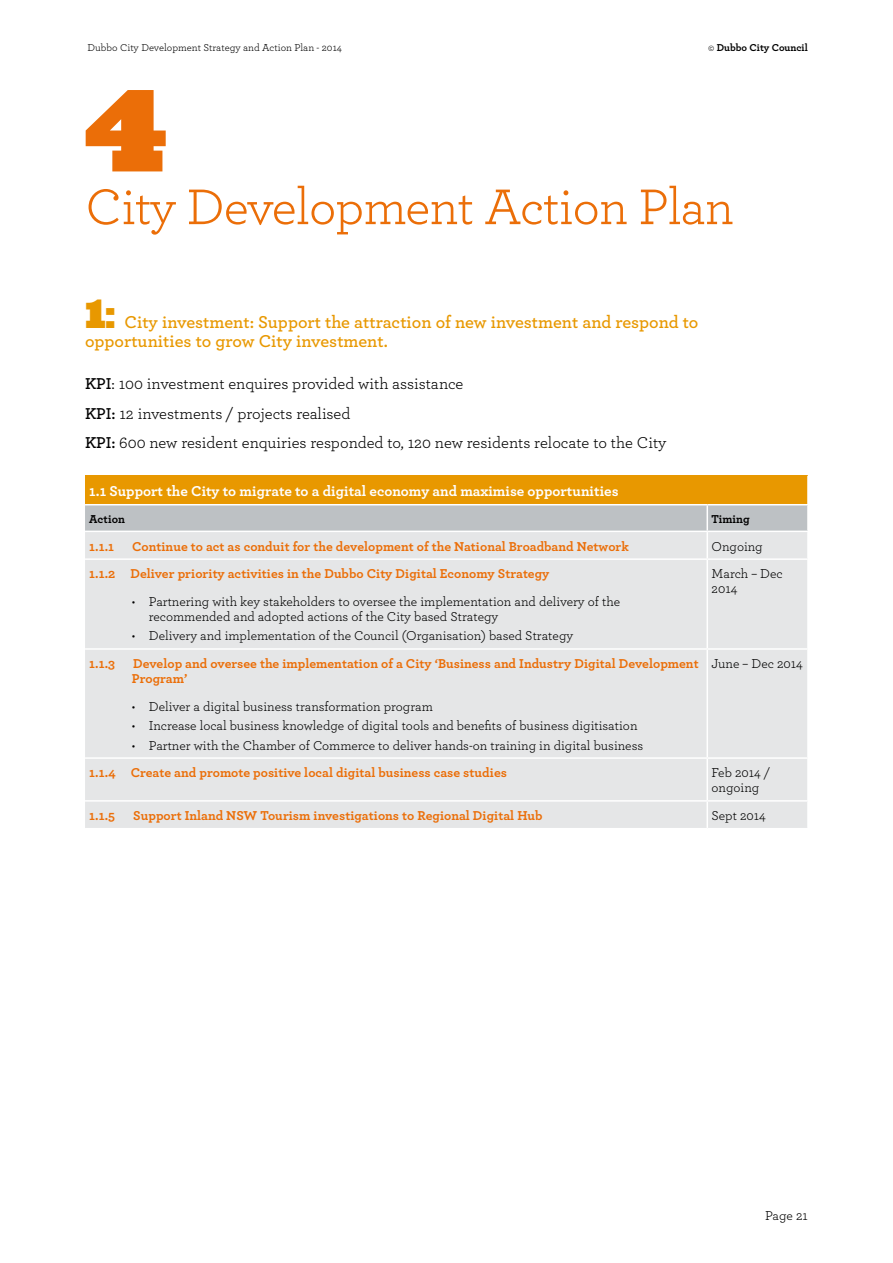
<style>
.page{position:relative;width:893px;height:1263px;background:#fff}
.page>*{position:absolute;margin:0;border:0;box-sizing:border-box;transform-origin:0 0}
.t1{font:900 108px "Ziggurat";color:#eb6e08}
.t2{font:52.5px "Archer";letter-spacing:-.02em;color:#eb6e08}
.t3{font:600 18px/19.5px "Archer";color:#e89800}
.t4{font:16.5px/29.5px "Archer";color:#000}
.t5{font:700 15px "Archer";color:#fff}
.t6{font:13.5px/15px "Archer";color:#000}
.t7{font:700 13.5px/15px "Archer";letter-spacing:.005em;color:#eb6e08}
.t8{font:700 12px "Archer";color:#000}
.t9{font:10.5px "Archer";color:#000}
.t10{font:700 10.5px "Archer";color:#000}
.s1{font-weight:400}
.s2{font-family:"Ziggurat";font-weight:900;font-size:37.5px}
.s3{font-weight:600}
</style>
<div class="page">
<div style="left:85px;top:476px;width:723px;height:29px;background:#e89800"></div>
<svg style="left:85px;top:505px;width:722px;height:26px;background:#bfc3c5"></svg>
<div style="left:85px;top:532px;width:722px;height:296px;background:#e5e6e7"></div>
<hr style="left:85px;top:504px;width:622px;height:1px;background:#fff">
<hr style="left:707px;top:504px;width:102px;height:1px;background:#fff">
<hr style="left:706px;top:505px;width:2px;height:26px;background:#fff">
<hr style="left:807px;top:476px;width:2px;height:28px;background:#fff">
<hr style="left:706px;top:532px;width:2px;height:26px;background:#fff">
<hr style="left:85px;top:558px;width:622px;height:2px;background:#fff">
<hr style="left:707px;top:558px;width:102px;height:2px;background:#fff">
<hr style="left:706px;top:560px;width:2px;height:88px;background:#fff">
<hr style="left:85px;top:648px;width:622px;height:2px;background:#fff">
<hr style="left:707px;top:648px;width:102px;height:2px;background:#fff">
<hr style="left:706px;top:650px;width:2px;height:107px;background:#fff">
<hr style="left:85px;top:757px;width:622px;height:2px;background:#fff">
<hr style="left:707px;top:757px;width:102px;height:2px;background:#fff">
<hr style="left:706px;top:759px;width:2px;height:41px;background:#fff">
<hr style="left:85px;top:800px;width:622px;height:2px;background:#fff">
<hr style="left:707px;top:800px;width:102px;height:2px;background:#fff">
<hr style="left:706px;top:802px;width:2px;height:26px;background:#fff">
<p class="t9" style="left:87px;top:40px;width:256px">Dubbo City Development Strategy and Action Plan - 2014</p>
<p class="t10" style="left:708px;top:39px;width:101px"><span class="s1">©</span> Dubbo City Council</p>
<h1 class="t1" style="left:85px;top:68px;width:85px">4</h1>
<h2 class="t2" style="left:85px;top:170px;width:650px">City Development Action Plan</h2>
<h3 class="t3" style="left:85px;top:311px;width:615px"><span class="s2">1:</span> City investment: Support the attraction of new investment and respond to opportunities to grow City investment.</h3>
<p class="t4" style="left:85px;top:368px;width:583px"><span class="s3">KPI</span>: 100 investment enquires provided with assistance<br><span class="s3">KPI:</span> 12 investments / projects realised<br><span class="s3">KPI:</span> 600 new resident enquiries responded to, 120 new residents relocate to the City</p>
<p class="t5" style="left:89px;top:479px;width:531px">1.1 Support the City to migrate to a digital economy and maximise opportunities</p>
<p class="t8" style="left:89px;top:509px;width:37px">Action</p>
<p class="t8" style="left:711px;top:509px;width:40px">Timing</p>
<p class="t7" style="left:89px;top:538px;width:26px">1.1.1</p>
<p class="t7" style="left:132px;top:538px;width:498px">Continue to act as conduit for the development of the National Broadband Network</p>
<p class="t6" style="left:711px;top:538px;width:53px">Ongoing</p>
<p class="t7" style="left:89px;top:566px;width:462px">1.1.2 Deliver priority activities in the Dubbo City Digital Economy Strategy</p>
<p class="t6" style="left:149px;top:594px;width:473px;text-indent:-17px">• Partnering with key stakeholders to oversee the implementation and delivery of the recommended and adopted actions of the City based Strategy</p>
<p class="t6" style="left:132px;top:628px;width:443px">• Delivery and implementation of the Council (Organisation) based Strategy</p>
<p class="t6" style="left:712px;top:566px;width:73px">March – Dec<br>2014</p>
<p class="t7" style="left:89px;top:655px;width:27px">1.1.3</p>
<p class="t7" style="left:132px;top:655px;width:568px">Develop and oversee the implementation of a City ‘Business and Industry Digital Development<br>Program’</p>
<p class="t6" style="left:132px;top:698px;width:303px">• Deliver a digital business transformation program</p>
<p class="t6" style="left:132px;top:718px;width:507px">• Increase local business knowledge of digital tools and benefits of business digitisation</p>
<p class="t6" style="left:132px;top:737px;width:513px">• Partner with the Chamber of Commerce to deliver hands-on training in digital business</p>
<p class="t6" style="left:712px;top:656px;width:93px">June – Dec 2014</p>
<p class="t7" style="left:89px;top:764px;width:419px">1.1.4 Create and promote positive local digital business case studies</p>
<p class="t6" style="left:712px;top:765px;width:60px">Feb 2014 / ongoing</p>
<p class="t7" style="left:89px;top:807px;width:27px">1.1.5</p>
<p class="t7" style="left:133px;top:807px;width:411px">Support Inland NSW Tourism investigations to Regional Digital Hub</p>
<p class="t6" style="left:712px;top:807px;width:56px">Sept 2014</p>
<p class="t6" style="left:765px;top:1208px;width:44px">Page 21</p>
</div>
